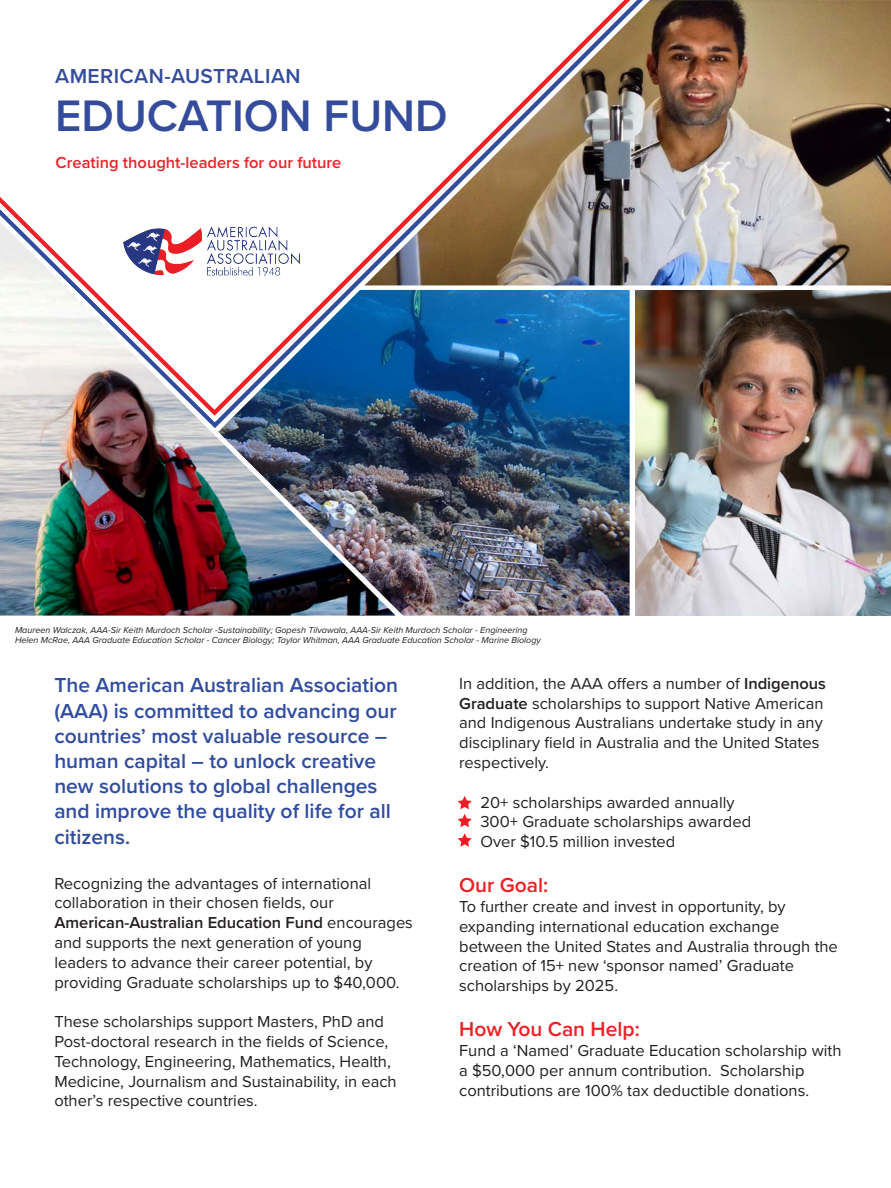
<style>
.page{position:relative;width:891px;height:1188px;background:#fff}
.page>*{position:absolute;margin:0;border:0;box-sizing:border-box;transform-origin:0 0}
.t1{font:600 45.75px "Proxima Nova";color:#354c9d}
.t2{font:600 21px/25.2px "Proxima Nova";color:#304c9e}
.t3{font:600 21px "Proxima Nova";color:#ee2026}
.t4{font:600 21px "Proxima Nova";letter-spacing:.02em;color:#354c9d}
.t5{font:16.5px/19.8px "Proxima Nova";color:#231f20}
.t6{font:600 16.5px "Proxima Nova";color:#ec2329}
.t7{font:italic 9px/10.8px "Proxima Nova";color:#231f20}
.s1{font-weight:600}
</style>
<div class="page">
<img style="left:635px;top:290px;width:256px;height:326px">
<svg style="left:458px;top:796px;width:14px;height:31px"></svg>
<svg style="left:458px;top:833px;width:14px;height:14px"></svg>
<img style="left:424px;top:437px;width:206px;height:179px">
<img style="left:424px;top:0;width:457px;height:437px">
<img style="left:424px;top:0;width:455px;height:425px">
<img style="left:0;top:198px;width:424px;height:418px">
<div style="left:630px;top:286px;width:5px;height:334px;background:#fff"></div>
<svg style="left:208px;top:422px;width:9px;height:9px"></svg>
<p class="t4" style="left:55px;top:60px;width:247px">AMERICAN-AUSTRALIAN</p>
<p class="t1" style="left:55px;top:82px;width:394px">EDUCATION FUND</p>
<p class="t6" style="left:56px;top:150px;width:287px">Creating thought-leaders for our future</p>
<p class="t7" style="left:15px;top:624px;width:528px">Maureen Walczak, AAA-Sir Keith Murdoch Scholar -Sustainability; Gopesh Tilvawala, AAA-Sir Keith Murdoch Scholar - Engineering<br>Helen McRae, AAA Graduate Education Scholar - Cancer Biology; Taylor Whitman, AAA Graduate Education Scholar - Marine Biology</p>
<p class="t2" style="left:54px;top:672px;width:345px">The American Australian Association (AAA) is committed to advancing our countries’ most valuable resource – human capital – to unlock creative new solutions to global challenges and improve the quality of life for all citizens.</p>
<p class="t5" style="left:54px;top:873px;width:360px">Recognizing the advantages of international collaboration in their chosen fields, our <span class="s1">American-Australian Education Fund</span> encourages and supports the next generation of young leaders to advance their career potential, by providing Graduate scholarships up to $40,000.</p>
<p class="t5" style="left:54px;top:1011px;width:344px">These scholarships support Masters, PhD and Post-doctoral research in the fields of Science, Technology, Engineering, Mathematics, Health, Medicine, Journalism and Sustainability, in each other’s respective countries.</p>
<p class="t5" style="left:459px;top:673px;width:368px">In addition, the AAA offers a number of <span class="s1">Indigenous Graduate</span> scholarships to support Native American and Indigenous Australians undertake study in any disciplinary field in Australia and the United States respectively.</p>
<p class="t5" style="left:480px;top:792px;width:256px">20+ scholarships awarded annually</p>
<p class="t5" style="left:480px;top:811px;width:272px">300+ Graduate scholarships awarded</p>
<p class="t5" style="left:480px;top:831px;width:196px">Over $10.5 million invested</p>
<p class="t3" style="left:459px;top:870px;width:91px">Our Goal:</p>
<p class="t5" style="left:459px;top:896px;width:380px">To further create and invest in opportunity, by expanding international education exchange between the United States and Australia through the creation of 15+ new ‘sponsor named’ Graduate scholarships by 2025.</p>
<p class="t3" style="left:459px;top:1014px;width:182px">How You Can Help:</p>
<p class="t5" style="left:459px;top:1040px;width:384px">Fund a ‘Named’ Graduate Education scholarship with a $50,000 per annum contribution. Scholarship contributions are 100% tax deductible donations.</p>
</div>
